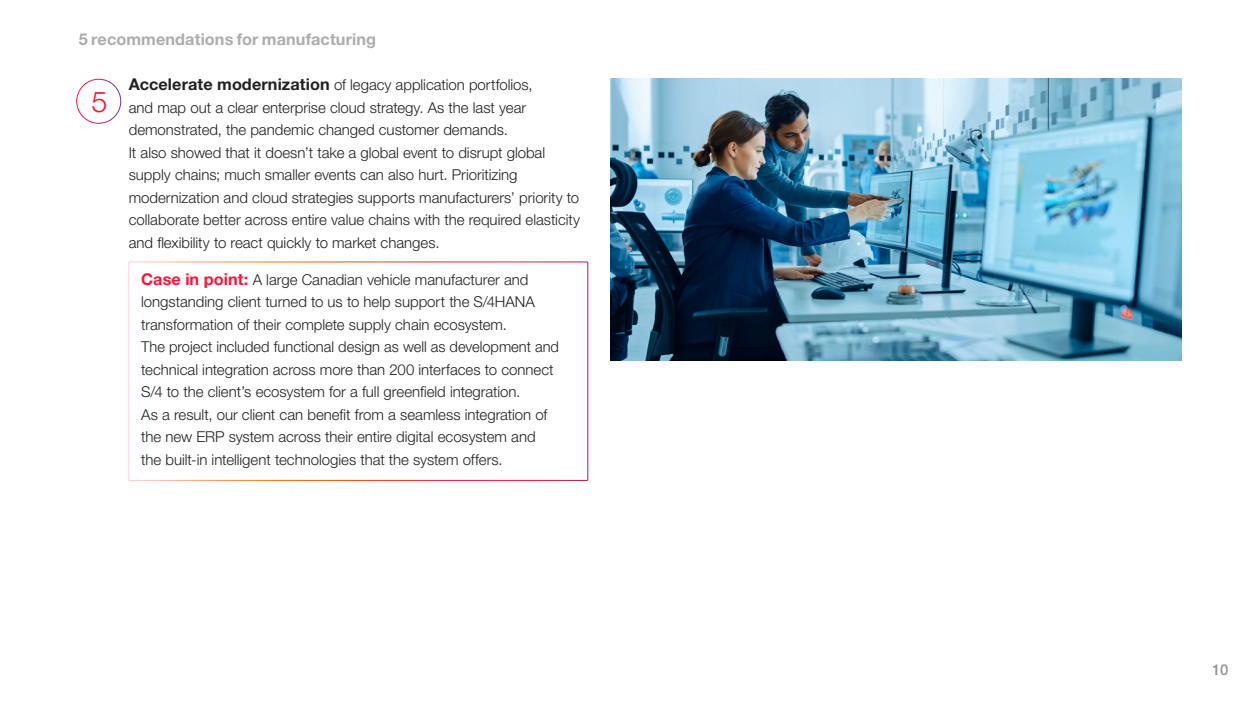
<style>
.page{position:relative;width:1260px;height:709px;background:#fff}
.page>*{position:absolute;margin:0;border:0;box-sizing:border-box;transform-origin:0 0}
.BIG_NUBMER_1-5{font:300 28.75px "Helvetica Neue LT Pro";color:#ff1235}
.H4{font:700 16.25px "Helvetica Neue LT Pro";letter-spacing:.005em;color:#acacac}
.Text_indent___frame{font:300 15px/22.5px "Helvetica Neue LT Pro";color:#231f20}
.Text_indent{font:300 15px/22.5px "Helvetica Neue LT Pro";color:#231f20}
.t1{font:500 15px "Helvetica Neue LT Pro";color:#939598}
.s1{font-weight:700;font-size:16.25px}
.s2{font-weight:700;font-size:16.25px;color:#ff1235}
</style>
<div class="page">
<div style="left:128px;top:261px;width:460px;height:220px;border:1px solid #fff"></div>
<div style="left:76px;top:79px;width:45px;height:45px;border:1px solid #fff;border-radius:50%"></div>
<img style="left:610px;top:79px;width:571px;height:281px">
<h6 class="H4" style="left:79px;top:29px;width:299px">5 recommendations for manufacturing</h6>
<p class="BIG_NUBMER_1-5" style="left:91px;top:84px;width:17px">5</p>
<p class="Text_indent" style="left:129px;top:73px;width:453px"><span class="s1">Accelerate modernization</span> of legacy application portfolios,<br>and map out a clear enterprise cloud strategy. As the last year demonstrated, the pandemic changed customer demands.<br>It also showed that it doesn’t take a global event to disrupt global supply chains; much smaller events can also hurt. Prioritizing modernization and cloud strategies supports manufacturers’ priority to collaborate better across entire value chains with the required elasticity and flexibility to react quickly to market changes.</p>
<p class="Text_indent___frame" style="left:141px;top:268px;width:419px"><span class="s2">Case in point:</span> A large Canadian vehicle manufacturer and longstanding client turned to us to help support the S/4HANA transformation of their complete supply chain ecosystem.<br>The project included functional design as well as development and technical integration across more than 200 interfaces to connect S/4 to the client’s ecosystem for a full greenfield integration.<br>As a result, our client can benefit from a seamless integration of the new ERP system across their entire digital ecosystem and the built-in intelligent technologies that the system offers.</p>
<p class="t1" style="left:1213px;top:660px;width:17px">10</p>
</div>
